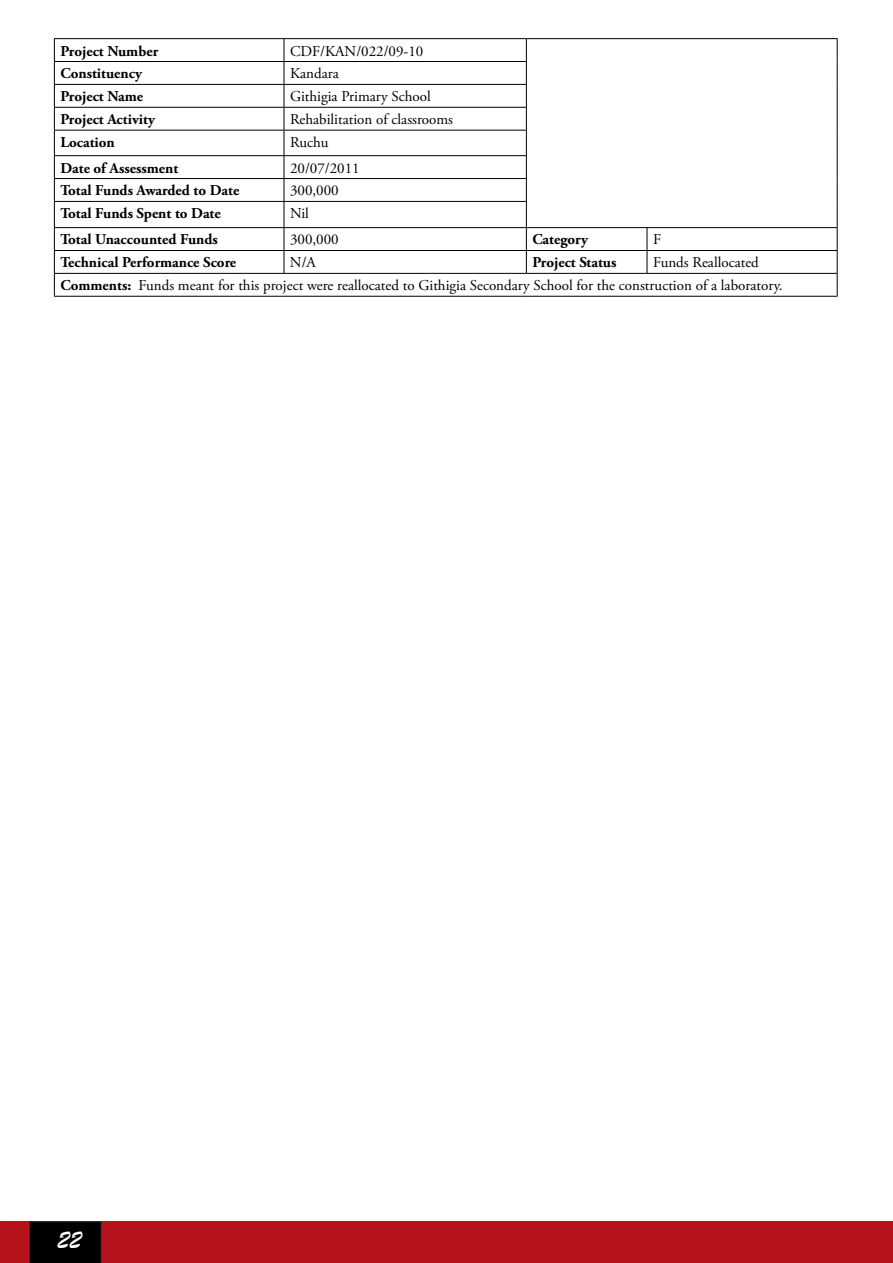
<style>
.page{position:relative;width:893px;height:1263px;background:#fff}
.page>*{position:absolute;margin:0;border:0;box-sizing:border-box;transform-origin:0 0}
.t1{font:27px "Brush Script";color:#fff}
.t2{font:15px/22.8px "Adobe Garamond Pro";color:#000}
.t3{font:700 15px "Adobe Garamond Pro";color:#000}
.s1{font-weight:700}
</style>
<div class="page">
<div style="left:0;top:1221px;width:893px;height:42px;background:#b5121b"></div>
<svg style="left:29px;top:1221px;width:73px;height:42px;background:#030202"></svg>
<hr style="left:54px;top:38px;width:230px;height:1px;background:#000">
<hr style="left:284px;top:38px;width:242px;height:1px;background:#000">
<hr style="left:526px;top:38px;width:121px;height:1px;background:#000">
<hr style="left:647px;top:38px;width:190px;height:1px;background:#000">
<hr style="left:54px;top:61px;width:230px;height:1px;background:#000">
<hr style="left:284px;top:61px;width:243px;height:1px;background:#000">
<hr style="left:54px;top:84px;width:230px;height:1px;background:#000">
<hr style="left:284px;top:84px;width:243px;height:1px;background:#000">
<hr style="left:54px;top:107px;width:230px;height:1px;background:#000">
<hr style="left:284px;top:107px;width:243px;height:1px;background:#000">
<hr style="left:54px;top:130px;width:230px;height:1px;background:#000">
<hr style="left:284px;top:130px;width:243px;height:1px;background:#000">
<hr style="left:54px;top:155px;width:230px;height:1px;background:#000">
<hr style="left:284px;top:155px;width:243px;height:1px;background:#000">
<hr style="left:54px;top:178px;width:230px;height:1px;background:#000">
<hr style="left:284px;top:178px;width:243px;height:1px;background:#000">
<hr style="left:54px;top:201px;width:230px;height:1px;background:#000">
<hr style="left:284px;top:201px;width:243px;height:1px;background:#000">
<hr style="left:54px;top:227px;width:230px;height:1px;background:#000">
<hr style="left:284px;top:227px;width:242px;height:1px;background:#000">
<hr style="left:526px;top:227px;width:121px;height:1px;background:#000">
<hr style="left:647px;top:227px;width:190px;height:1px;background:#000">
<hr style="left:54px;top:250px;width:230px;height:1px;background:#000">
<hr style="left:284px;top:250px;width:242px;height:1px;background:#000">
<svg style="left:284px;top:39px;width:1px;height:234px"></svg>
<hr style="left:526px;top:250px;width:121px;height:1px;background:#000">
<svg style="left:526px;top:39px;width:1px;height:234px"></svg>
<hr style="left:647px;top:250px;width:190px;height:1px;background:#000">
<svg style="left:647px;top:228px;width:1px;height:45px"></svg>
<hr style="left:54px;top:273px;width:230px;height:1px;background:#000">
<svg style="left:54px;top:39px;width:1px;height:257px"></svg>
<hr style="left:284px;top:273px;width:242px;height:1px;background:#000">
<hr style="left:526px;top:273px;width:121px;height:1px;background:#000">
<hr style="left:647px;top:273px;width:190px;height:1px;background:#000">
<svg style="left:837px;top:39px;width:1px;height:257px"></svg>
<hr style="left:54px;top:296px;width:230px;height:1px;background:#000">
<hr style="left:284px;top:296px;width:242px;height:1px;background:#000">
<hr style="left:526px;top:296px;width:121px;height:1px;background:#000">
<hr style="left:647px;top:296px;width:190px;height:1px;background:#000">
<p class="t3" style="left:60px;top:42px;width:99px">Project Number</p>
<p class="t2" style="left:290px;top:40px;width:135px">CDF/KAN/022/09-10</p>
<p class="t3" style="left:60px;top:65px;width:83px">Constituency</p>
<p class="t2" style="left:290px;top:63px;width:50px">Kandara</p>
<p class="t3" style="left:60px;top:88px;width:84px">Project Name</p>
<p class="t2" style="left:290px;top:86px;width:142px">Githigia Primary School</p>
<p class="t3" style="left:60px;top:111px;width:96px">Project Activity</p>
<p class="t2" style="left:290px;top:109px;width:165px">Rehabilitation of classrooms</p>
<p class="t3" style="left:60px;top:134px;width:56px">Location</p>
<p class="t2" style="left:290px;top:131px;width:40px">Ruchu</p>
<p class="t3" style="left:60px;top:159px;width:119px">Date of Assessment</p>
<p class="t2" style="left:290px;top:157px;width:71px">20/07/2011</p>
<p class="t3" style="left:60px;top:182px;width:180px">Total Funds Awarded to Date</p>
<p class="t2" style="left:290px;top:180px;width:50px">300,000</p>
<p class="t3" style="left:60px;top:205px;width:162px">Total Funds Spent to Date</p>
<p class="t2" style="left:290px;top:203px;width:20px">Nil</p>
<p class="t3" style="left:60px;top:231px;width:159px">Total Unaccounted Funds</p>
<p class="t2" style="left:290px;top:229px;width:50px">300,000</p>
<p class="t3" style="left:532px;top:231px;width:57px">Category</p>
<p class="t2" style="left:653px;top:229px;width:10px">F</p>
<p class="t3" style="left:60px;top:254px;width:177px">Technical Performance Score</p>
<p class="t2" style="left:290px;top:252px;width:27px">N/A</p>
<p class="t3" style="left:532px;top:254px;width:86px">Project Status</p>
<p class="t2" style="left:60px;top:252px;width:724px;text-indent:593px">Funds Reallocated<br><span class="s1">Comments:</span> Funds meant for this project were reallocated to Githigia Secondary School for the construction of a laboratory.</p>
<h1 class="t1" style="left:58px;top:1223px;width:25px">22</h1>
</div>
